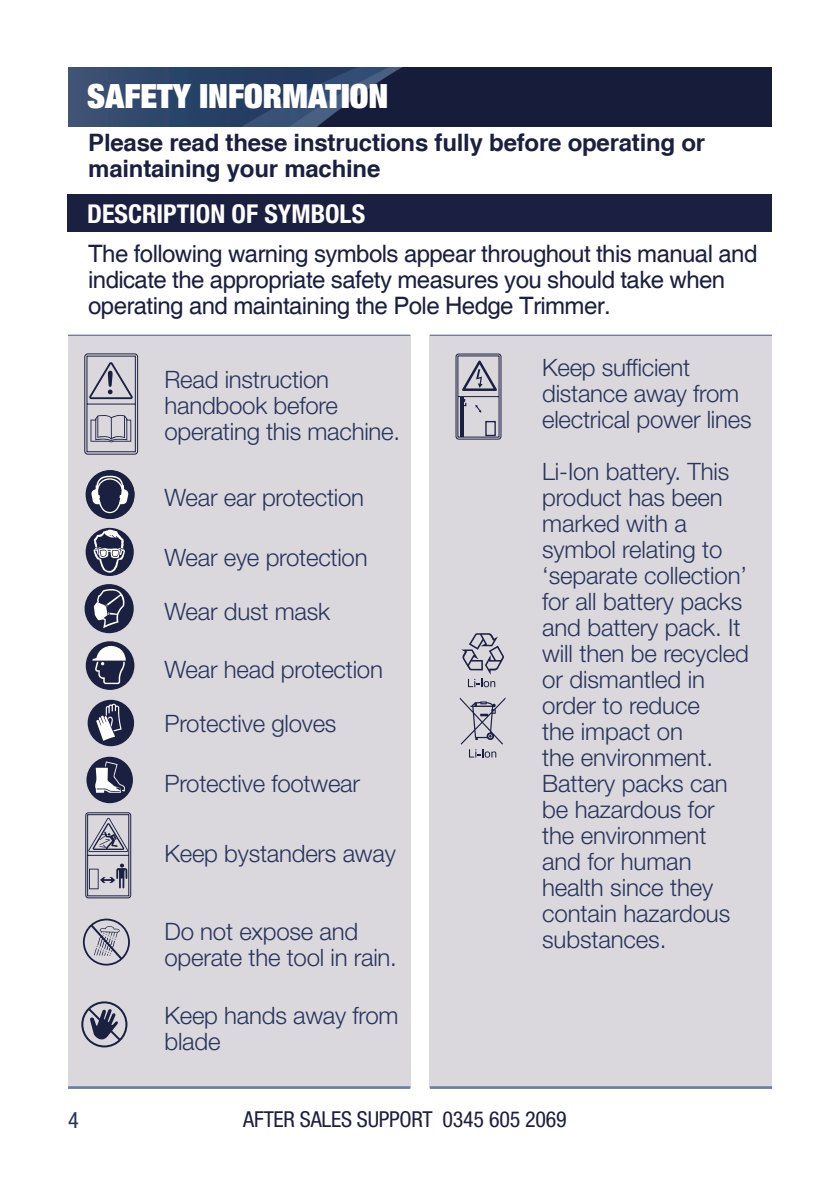
<style>
.page{position:relative;width:840px;height:1191px;background:#fff}
.page>*{position:absolute;margin:0;border:0;box-sizing:border-box;transform-origin:0 0}
.t1{font:900 expanded 33.6px "Helvetica Neue";color:#fff}
.t2{font:700 condensed 26px "Helvetica Neue";color:#fff}
.t3{font:300 24px/26px "Helvetica Neue LT Std";letter-spacing:-.01em;color:#28345b}
.t4{font:24px/26px "Helvetica";letter-spacing:-.025em;color:#1b1f40}
.t5{font:700 24px/26px "Helvetica cyr";letter-spacing:-.01em;color:#1b1f40}
.t6{font:condensed 22.4px "Helvetica Neue LT Std";color:#28345b}
.t7{font:condensed 22px "Helvetica Neue LT Std";letter-spacing:-.01em;color:#1b1f40}
</style>
<div class="page">
<img style="left:68px;top:68px;width:703px;height:59px">
<div style="left:68px;top:335px;width:342px;height:752px;background:#dbd8dd"></div>
<hr style="left:68px;top:1086px;width:342px;height:3px;background:#6d7d9f">
<hr style="left:68px;top:334px;width:342px;height:2px;background:#6d7d9f">
<div style="left:68px;top:194px;width:703px;height:38px;background:#1b1f40"></div>
<div style="left:429px;top:335px;width:342px;height:752px;background:#dbd8dd"></div>
<hr style="left:429px;top:1086px;width:342px;height:3px;background:#6d7d9f">
<hr style="left:429px;top:334px;width:342px;height:2px;background:#6d7d9f">
<svg style="left:85px;top:812px;width:46px;height:86px"></svg>
<svg style="left:461px;top:633px;width:43px;height:54px"></svg>
<svg style="left:459px;top:697px;width:46px;height:60px"></svg>
<div style="left:86px;top:528px;width:48px;height:48px;background:#1b1f40;border-radius:50%"></div>
<svg style="left:93px;top:529px;width:32px;height:44px"></svg>
<div style="left:86px;top:641px;width:48px;height:49px;background:#1b1f40;border-radius:50%"></div>
<svg style="left:92px;top:645px;width:34px;height:39px"></svg>
<div style="left:88px;top:700px;width:46px;height:46px;background:#1b1f40;border-radius:50%"></div>
<svg style="left:96px;top:703px;width:26px;height:38px"></svg>
<div style="left:86px;top:756px;width:47px;height:47px;background:#1b1f40;border-radius:50%"></div>
<svg style="left:95px;top:761px;width:30px;height:32px"></svg>
<div style="left:84px;top:584px;width:50px;height:49px;background:#1b1f40;border-radius:50%"></div>
<svg style="left:94px;top:588px;width:30px;height:40px"></svg>
<svg style="left:82px;top:918px;width:48px;height:48px"></svg>
<svg style="left:81px;top:1001px;width:46px;height:46px"></svg>
<svg style="left:455px;top:353px;width:46px;height:87px"></svg>
<div style="left:485px;top:421px;width:10px;height:15px;border:1px solid #1b1f40"></div>
<div style="left:86px;top:470px;width:48px;height:49px;background:#1b1f40;border-radius:50%"></div>
<svg style="left:91px;top:476px;width:37px;height:37px"></svg>
<svg style="left:84px;top:353px;width:54px;height:101px"></svg>
<h1 class="t1" style="left:87px;top:75px;width:302px">SAFETY INFORMATION</h1>
<p class="t5" style="left:88px;top:129px;width:618px">Please read these instructions fully before operating or maintaining your machine</p>
<p class="t2" style="left:87px;top:198px;width:279px">DESCRIPTION OF SYMBOLS</p>
<p class="t4" style="left:88px;top:242px;width:670px">The following warning symbols appear throughout this manual and indicate the appropriate safety measures you should take when operating and maintaining the Pole Hedge Trimmer.</p>
<p class="t3" style="left:164px;top:366px;width:237px">Read instruction handbook before operating this machine.</p>
<p class="t3" style="left:164px;top:484px;width:201px">Wear ear protection</p>
<p class="t3" style="left:164px;top:544px;width:204px">Wear eye protection</p>
<p class="t3" style="left:164px;top:598px;width:167px">Wear dust mask</p>
<p class="t3" style="left:164px;top:656px;width:220px">Wear head protection</p>
<p class="t3" style="left:164px;top:710px;width:173px">Protective gloves</p>
<p class="t3" style="left:164px;top:770px;width:197px">Protective footwear</p>
<p class="t3" style="left:164px;top:840px;width:233px">Keep bystanders away</p>
<p class="t3" style="left:164px;top:918px;width:234px">Do not expose and operate the tool in rain.</p>
<p class="t3" style="left:164px;top:1002px;width:235px">Keep hands away from blade</p>
<p class="t3" style="left:542px;top:354px;width:211px">Keep sufficient distance away from electrical power lines</p>
<p class="t3" style="left:542px;top:458px;width:208px">Li-Ion battery. This product has been marked with a symbol relating to ‘separate collection’ for all battery packs and battery pack. It will then be recycled or dismantled in order to reduce<br>the impact on<br>the environment.<br>Battery packs can be hazardous for the environment and for human health since they contain hazardous substances.</p>
<p class="t6" style="left:68px;top:1107px;width:12px">4</p>
<p class="t7" style="left:243px;top:1106px;width:325px">AFTER SALES SUPPORT 0345 605 2069</p>
</div>
